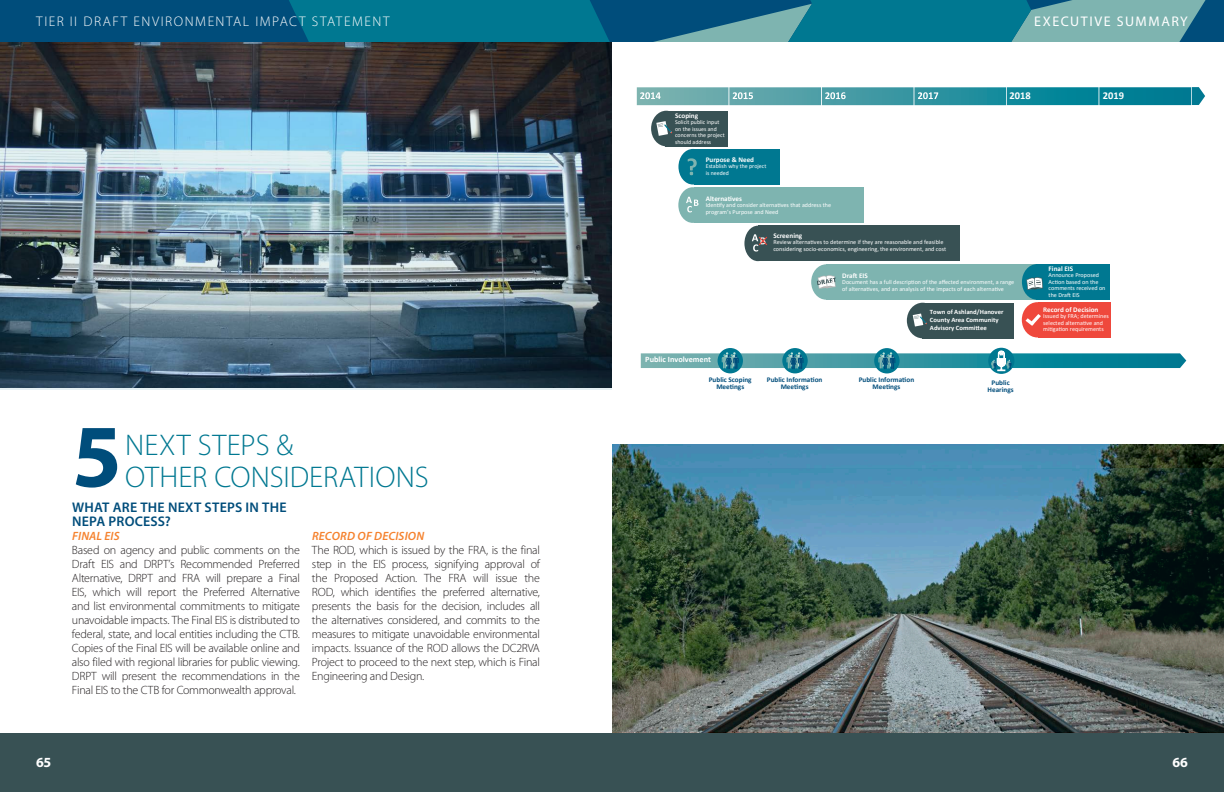
<style>
.page{position:relative;width:1224px;height:792px;background:#fff}
.page>*{position:absolute;margin:0;border:0;box-sizing:border-box;transform-origin:0 0}
.t1{font:700 90px "Myriad Pro";color:#004d7b}
.Section_Heading{font:300 30px "Myriad Pro";color:#007891}
.t2{font:300 14px "Myriad Pro";letter-spacing:.11em;color:#fff}
.SUBHEAD{font:600 14px/14px "Myriad Pro";letter-spacing:.015em;color:#004d7b}
.t3{font:14px "Myriad Pro";letter-spacing:.11em;color:#fff}
.t4{font:700 14px "Myriad Pro";color:#fff}
.Body_Copy{font:300 12px/14px "Myriad Pro";letter-spacing:-.025em;color:#231f20;text-align:justify}
.Body_Copy-2{font:italic 600 12px "Myriad Pro";letter-spacing:.015em;color:#f5822e}
.SUBHEAD-2{font:italic 600 12px "Myriad Pro";letter-spacing:.01em;color:#f5822e}
.t5{font:700 10.4px "Calibri";color:#fff}
.t6{font:700 8.2px "Calibri";color:#fff}
.t7{font:700 7.2px/7.2px "Calibri";color:#004d7b;text-align:center}
.t8{font:700 7.2px "Calibri";color:#fff}
.t9{font:700 6.6px/7.9px "Calibri";color:#fff}
.t10{font:6.1px/6.5px "Calibri";color:#fff}
.t11{font:5.9px/6.5px "Calibri";color:#fff}
</style>
<div class="page">
<div style="left:826px;top:264px;width:212px;height:36px;background:#7eb4b0"></div>
<div style="left:1036px;top:264px;width:74px;height:36px;background:#007891"></div>
<div style="left:695px;top:187px;width:169px;height:36px;background:#7eb4b0"></div>
<div style="left:678px;top:187px;width:29px;height:36px;background:#7eb4b0;border-radius:50%"></div>
<svg style="left:686px;top:197px;width:13px;height:15px"></svg>
<svg style="left:637px;top:87px;width:568px;height:18px;background:#3d99a5"></svg>
<div style="left:718px;top:348px;width:25px;height:25px;background:#007891;border-radius:50%"></div>
<svg style="left:988px;top:348px;width:26px;height:26px"></svg>
<div style="left:1038px;top:302px;width:72px;height:35px;background:#ef483c"></div>
<div style="left:1022px;top:302px;width:31px;height:35px;background:#ef483c;border-radius:50%"></div>
<svg style="left:1026px;top:314px;width:15px;height:12px"></svg>
<div style="left:811px;top:264px;width:30px;height:36px;background:#7eb4b0;border-radius:50%"></div>
<svg style="left:817px;top:275px;width:19px;height:14px"></svg>
<div style="left:665px;top:111px;width:63px;height:35px;background:#385154"></div>
<div style="left:651px;top:111px;width:30px;height:35px;background:#385154;border-radius:50%"></div>
<svg style="left:656px;top:121px;width:16px;height:15px"></svg>
<div style="left:759px;top:226px;width:201px;height:35px;background:#385154"></div>
<div style="left:744px;top:226px;width:27px;height:35px;background:#385154;border-radius:50%"></div>
<svg style="left:752px;top:234px;width:15px;height:18px"></svg>
<div style="left:695px;top:149px;width:85px;height:35px;background:#007891"></div>
<div style="left:678px;top:149px;width:29px;height:36px;background:#007891;border-radius:50%"></div>
<svg style="left:688px;top:158px;width:9px;height:17px"></svg>
<div style="left:1022px;top:264px;width:30px;height:36px;background:#007891;border-radius:50%"></div>
<svg style="left:1026px;top:277px;width:17px;height:13px"></svg>
<div style="left:782px;top:348px;width:26px;height:25px;background:#007891;border-radius:50%"></div>
<div style="left:874px;top:348px;width:26px;height:25px;background:#007891;border-radius:50%"></div>
<svg style="left:641px;top:351px;width:545px;height:20px"></svg>
<div style="left:922px;top:303px;width:92px;height:35px;background:#385154"></div>
<div style="left:907px;top:303px;width:31px;height:35px;background:#385154;border-radius:50%"></div>
<svg style="left:913px;top:314px;width:14px;height:13px"></svg>
<img style="left:612px;top:444px;width:612px;height:290px">
<img style="left:0;top:42px;width:612px;height:348px">
<img style="left:612px;top:468px;width:612px;height:264px">
<div style="left:0;top:734px;width:1224px;height:58px;background:#385154"></div>
<div style="left:0;top:0;width:1224px;height:42px;background:#004d7b"></div>
<div style="left:289px;top:0;width:321px;height:42px;background:#007891"></div>
<svg style="left:653px;top:0;width:553px;height:42px"></svg>
<p class="t2" style="left:36px;top:13px;width:355px">TIER II DRAFT ENVIRONMENTAL IMPACT STATEMENT</p>
<p class="t1" style="left:72px;top:398px;width:51px">5</p>
<p class="Section_Heading" style="left:125px;top:427px;width:169px">NEXT STEPS &amp;</p>
<p class="Section_Heading" style="left:125px;top:459px;width:305px">OTHER CONSIDERATIONS</p>
<p class="SUBHEAD" style="left:72px;top:500px;width:216px">WHAT ARE THE NEXT STEPS IN THE<br>NEPA PROCESS?</p>
<p class="SUBHEAD-2" style="left:72px;top:528px;width:49px">FINAL EIS</p>
<p class="Body_Copy" style="left:72px;top:543px;width:230px">Based on agency and public comments on the Draft EIS and DRPT’s Recommended Preferred Alternative, DRPT and FRA will prepare a Final EIS, which will report the Preferred Alternative and list environmental commitments to mitigate unavoidable impacts. The Final EIS is distributed to federal, state, and local entities including the CTB.<br>Copies of the Final EIS will be available online and also filed with regional libraries for public viewing.<br>DRPT will present the recommendations in the Final EIS to the CTB for Commonwealth approval.</p>
<p class="Body_Copy-2" style="left:312px;top:528px;width:114px">RECORD OF DECISION</p>
<p class="Body_Copy" style="left:312px;top:543px;width:230px">The ROD, which is issued by the FRA, is the final step in the EIS process, signifying approval of the Proposed Action. The FRA will issue the ROD, which identifies the preferred alternative, presents the basis for the decision, includes all the alternatives considered, and commits to the measures to mitigate unavoidable environmental impacts. Issuance of the ROD allows the DC2RVA Project to proceed to the next step, which is Final Engineering and Design.</p>
<p class="t4" style="left:36px;top:753px;width:17px">65</p>
<p class="t3" style="left:1034px;top:13px;width:155px">EXECUTIVE SUMMARY</p>
<p class="t8" style="left:675px;top:110px;width:25px">Scoping</p>
<p class="t11" style="left:675px;top:119px;width:51px">Solicit public input on the issues and concerns the project should address</p>
<p class="t8" style="left:706px;top:154px;width:50px">Purpose &amp; Need</p>
<p class="t11" style="left:706px;top:163px;width:62px">Establish why the project is needed</p>
<p class="t8" style="left:706px;top:193px;width:38px">Alternatives</p>
<p class="t10" style="left:706px;top:202px;width:127px">Identify and consider alternatives that address the program’s Purpose and Need</p>
<p class="t8" style="left:773px;top:230px;width:30px">Screening</p>
<p class="t10" style="left:773px;top:239px;width:174px">Review alternatives to determine if they are reasonable and feasible considering socio-economics, engineering, the environment, and cost</p>
<p class="t5" style="left:1010px;top:89px;width:23px">2018</p>
<p class="t8" style="left:842px;top:270px;width:27px">Draft EIS</p>
<p class="t10" style="left:842px;top:279px;width:174px">Document has a full description of the affected environment, a range of alternatives, and an analysis of the impacts of each alternative</p>
<p class="t6" style="left:645px;top:354px;width:67px">Public Involvement</p>
<p class="t9" style="left:930px;top:308px;width:75px">Town of Ashland/Hanover<br>County Area Community<br>Advisory Committee</p>
<p class="t7" style="left:709px;top:376px;width:44px">Public Scoping<br>Meetings</p>
<p class="t7" style="left:767px;top:376px;width:57px">Public Information<br>Meetings</p>
<p class="t7" style="left:988px;top:379px;width:28px">Public<br>Hearings</p>
<p class="t7" style="left:859px;top:376px;width:57px">Public Information<br>Meetings</p>
<p class="t5" style="left:1103px;top:89px;width:23px">2019</p>
<p class="t8" style="left:1049px;top:263px;width:26px">Final EIS</p>
<p class="t10" style="left:1049px;top:272px;width:58px">Announce Proposed<br>Action based on the comments received on the Draft EIS</p>
<p class="t8" style="left:1043px;top:304px;width:57px">Record of Decision</p>
<p class="t10" style="left:1043px;top:313px;width:67px">Issued by FRA; determines selected alternative and mitigation requirements</p>
<p class="t4" style="left:1172px;top:753px;width:17px">66</p>
</div>
